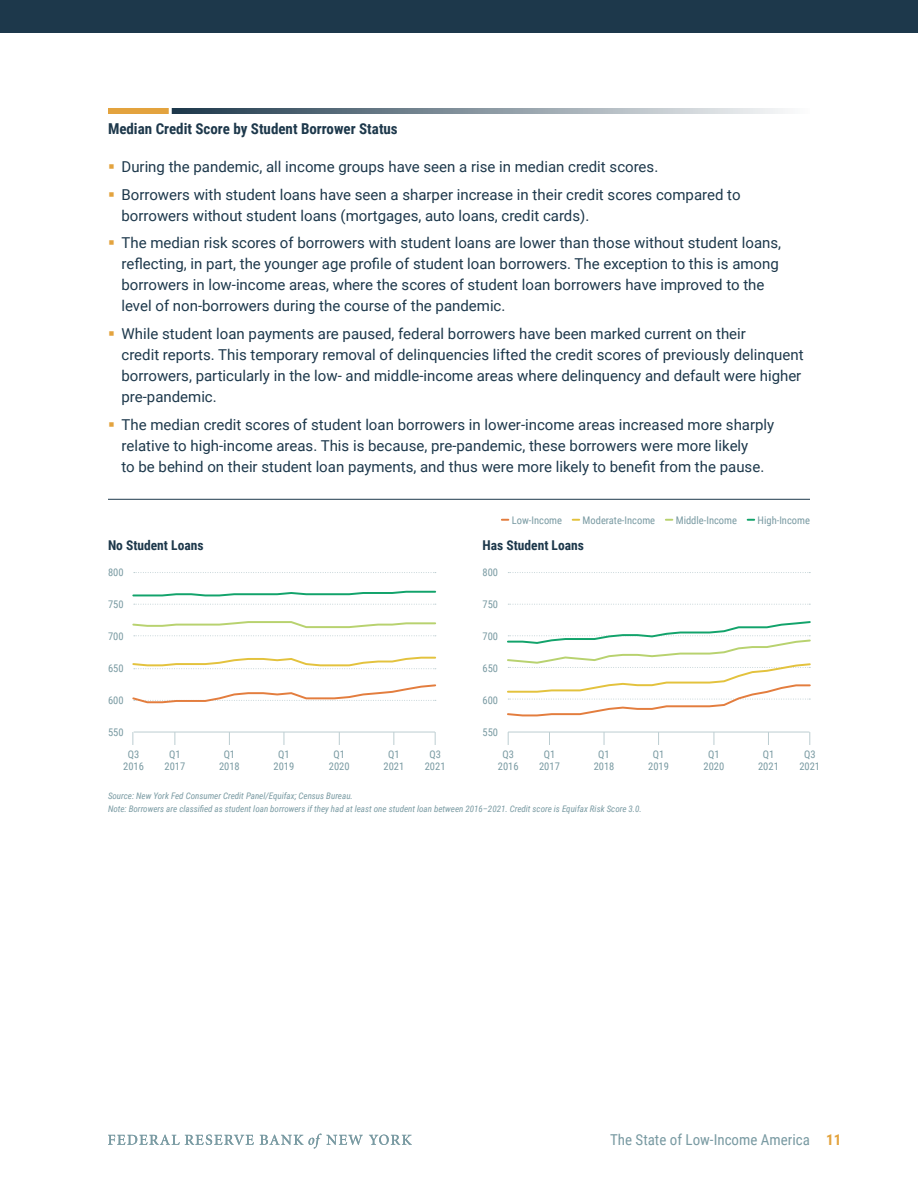
<style>
.page{position:relative;width:918px;height:1188px;background:#fff}
.page>*{position:absolute;margin:0;border:0;box-sizing:border-box;transform-origin:0 0}
.t1{font:15px/21px "Roboto";color:#1d384b}
.Figure{font:700 15px "Roboto Condensed";color:#1d384b}
.t2{font:15px "Roboto Condensed";color:#799aa2}
.Figure-2{font:700 13.5px "Roboto Condensed";color:#1d384b}
.Text{font:10.5px/12px "Roboto Condensed";color:#799aa2;text-align:center}
.Source{font:italic 9px "Roboto Condensed";color:#799aa2}
.s1{font-weight:700;color:#e3a33e}
</style>
<div class="page">
<div style="left:0;top:0;width:918px;height:32px;background:#1d384b"></div>
<svg style="left:172px;top:108px;width:613px;height:6px;background:#8896a0"></svg>
<div style="left:108px;top:108px;width:61px;height:6px;background:#e3a33e"></div>
<svg style="left:502px;top:519px;width:6px;height:2px"></svg>
<svg style="left:573px;top:519px;width:6px;height:2px"></svg>
<svg style="left:666px;top:519px;width:6px;height:2px"></svg>
<svg style="left:748px;top:519px;width:6px;height:2px"></svg>
<svg style="left:133px;top:732px;width:1px;height:13px"></svg>
<svg style="left:768px;top:733px;width:1px;height:12px"></svg>
<svg style="left:714px;top:733px;width:1px;height:12px"></svg>
<svg style="left:658px;top:733px;width:1px;height:12px"></svg>
<svg style="left:604px;top:733px;width:1px;height:12px"></svg>
<svg style="left:549px;top:733px;width:1px;height:12px"></svg>
<svg style="left:810px;top:732px;width:1px;height:13px"></svg>
<svg style="left:508px;top:733px;width:1px;height:12px"></svg>
<svg style="left:508px;top:572px;width:302px;height:1px"></svg>
<svg style="left:508px;top:604px;width:302px;height:1px"></svg>
<hr style="left:508px;top:732px;width:301px;height:1px;background:#bccdd1">
<svg style="left:507px;top:621px;width:304px;height:96px"></svg>
<svg style="left:394px;top:733px;width:1px;height:12px"></svg>
<svg style="left:339px;top:733px;width:1px;height:12px"></svg>
<svg style="left:284px;top:733px;width:1px;height:12px"></svg>
<svg style="left:229px;top:733px;width:1px;height:12px"></svg>
<svg style="left:175px;top:733px;width:1px;height:12px"></svg>
<svg style="left:435px;top:732px;width:1px;height:13px"></svg>
<svg style="left:134px;top:572px;width:302px;height:1px"></svg>
<svg style="left:134px;top:604px;width:302px;height:1px"></svg>
<svg style="left:134px;top:635px;width:302px;height:1px"></svg>
<hr style="left:134px;top:732px;width:301px;height:1px;background:#bccdd1">
<svg style="left:132px;top:684px;width:305px;height:20px"></svg>
<svg style="left:132px;top:656px;width:305px;height:13px"></svg>
<svg style="left:132px;top:621px;width:304px;height:8px"></svg>
<svg style="left:132px;top:590px;width:305px;height:7px"></svg>
<hr style="left:108px;top:499px;width:702px;height:1px;background:#1d384b">
<svg style="left:108px;top:1135px;width:146px;height:10px"></svg>
<svg style="left:369px;top:1135px;width:43px;height:10px"></svg>
<svg style="left:260px;top:1134px;width:103px;height:15px"></svg>
<p class="Figure" style="left:108px;top:118px;width:291px">Median Credit Score by Student Borrower Status</p>
<p class="t1" style="left:122px;top:156px;width:538px">During the pandemic, all income groups have seen a rise in median credit scores.</p>
<p class="t1" style="left:122px;top:183px;width:621px">Borrowers with student loans have seen a sharper increase in their credit scores compared to borrowers without student loans (mortgages, auto loans, credit cards).</p>
<p class="t1" style="left:122px;top:232px;width:661px">The median risk scores of borrowers with student loans are lower than those without student loans, reflecting, in part, the younger age profile of student loan borrowers. The exception to this is among borrowers in low-income areas, where the scores of student loan borrowers have improved to the level of non-borrowers during the course of the pandemic.</p>
<p class="t1" style="left:122px;top:323px;width:684px">While student loan payments are paused, federal borrowers have been marked current on their<br>credit reports. This temporary removal of delinquencies lifted the credit scores of previously delinquent borrowers, particularly in the low- and middle-income areas where delinquency and default were higher pre-pandemic.</p>
<p class="t1" style="left:122px;top:414px;width:654px">The median credit scores of student loan borrowers in lower-income areas increased more sharply relative to high-income areas. This is because, pre-pandemic, these borrowers were more likely<br>to be behind on their student loan payments, and thus were more likely to benefit from the pause.</p>
<p class="Text" style="left:512px;top:514px;width:52px">Low-Income</p>
<p class="Text" style="left:583px;top:514px;width:74px">Moderate-Income</p>
<p class="Text" style="left:676px;top:514px;width:63px">Middle-Income</p>
<p class="Text" style="left:758px;top:514px;width:54px">High-Income</p>
<p class="Figure-2" style="left:108px;top:536px;width:97px">No Student Loans</p>
<p class="Figure-2" style="left:483px;top:536px;width:103px">Has Student Loans</p>
<p class="Text" style="left:108px;top:566px;width:17px">800</p>
<p class="Text" style="left:108px;top:598px;width:17px">750</p>
<p class="Text" style="left:483px;top:566px;width:17px">800</p>
<p class="Text" style="left:483px;top:598px;width:17px">750</p>
<p class="Text" style="left:108px;top:630px;width:17px">700</p>
<p class="Text" style="left:483px;top:630px;width:17px">700</p>
<p class="Text" style="left:108px;top:662px;width:17px">650</p>
<p class="Text" style="left:483px;top:662px;width:17px">650</p>
<p class="Text" style="left:108px;top:694px;width:17px">600</p>
<p class="Text" style="left:483px;top:694px;width:17px">600</p>
<p class="Text" style="left:108px;top:725px;width:17px">550</p>
<p class="Text" style="left:483px;top:725px;width:17px">550</p>
<p class="Text" style="left:123px;top:748px;width:22px">Q3<br>2016</p>
<p class="Text" style="left:425px;top:748px;width:22px">Q3<br>2021</p>
<p class="Text" style="left:165px;top:748px;width:22px">Q1<br>2017</p>
<p class="Text" style="left:219px;top:748px;width:22px">Q1<br>2018</p>
<p class="Text" style="left:274px;top:748px;width:22px">Q1<br>2019</p>
<p class="Text" style="left:329px;top:748px;width:22px">Q1<br>2020</p>
<p class="Text" style="left:383px;top:748px;width:22px">Q1<br>2021</p>
<p class="Text" style="left:498px;top:748px;width:22px">Q3<br>2016</p>
<p class="Text" style="left:799px;top:748px;width:22px">Q3<br>2021</p>
<p class="Text" style="left:539px;top:748px;width:22px">Q1<br>2017</p>
<p class="Text" style="left:594px;top:748px;width:22px">Q1<br>2018</p>
<p class="Text" style="left:648px;top:748px;width:22px">Q1<br>2019</p>
<p class="Text" style="left:704px;top:748px;width:22px">Q1<br>2020</p>
<p class="Text" style="left:758px;top:748px;width:22px">Q1<br>2021</p>
<p class="Source" style="left:108px;top:789px;width:246px">Source: New York Fed Consumer Credit Panel/Equifax; Census Bureau.</p>
<p class="Source" style="left:108px;top:803px;width:535px">Note: Borrowers are classified as student loan borrowers if they had at least one student loan between 2016–2021. Credit score is Equifax Risk Score 3.0.</p>
<p class="t2" style="left:610px;top:1129px;width:233px">The State of Low-Income America <span class="s1">11</span></p>
</div>
